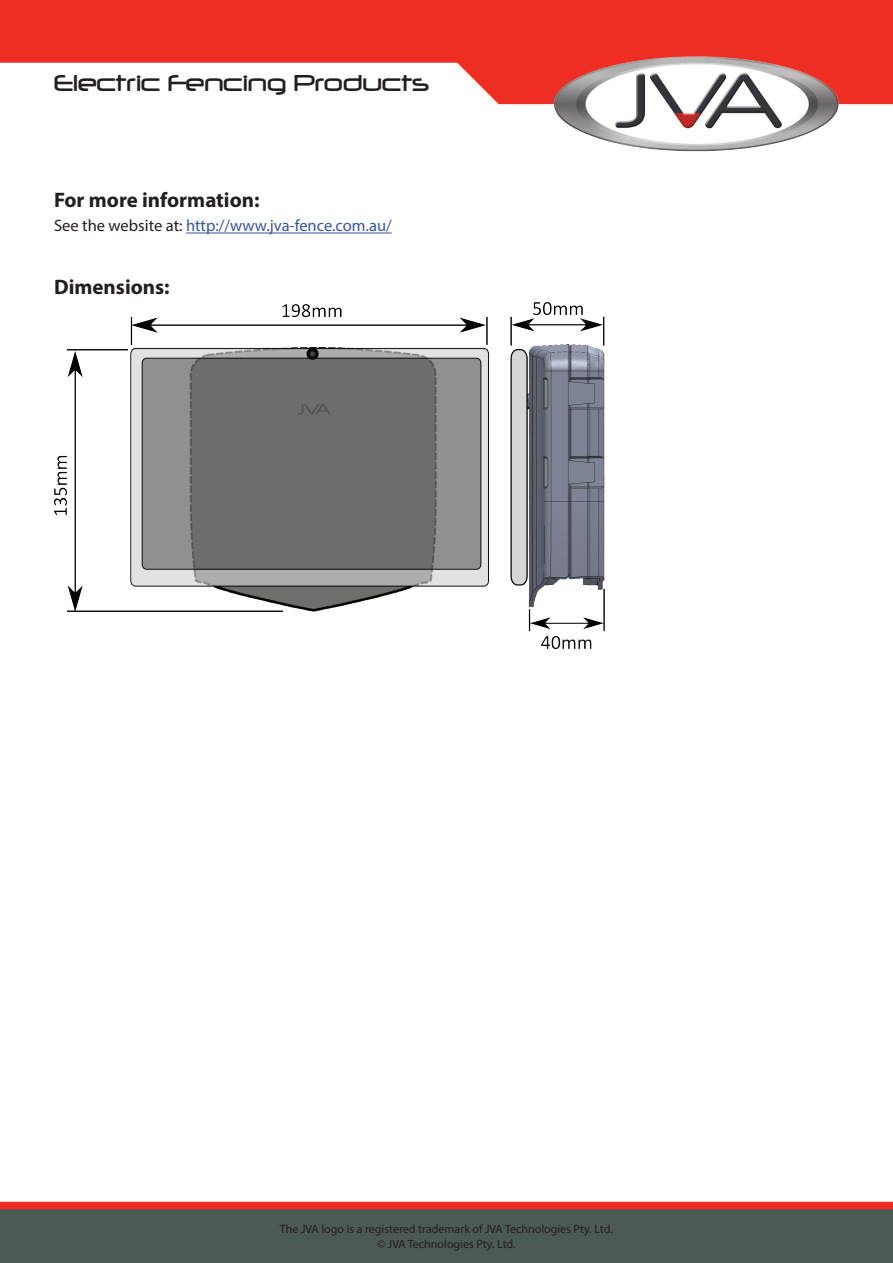
<style>
.page{position:relative;width:893px;height:1263px;background:#fff}
.page>*{position:absolute;margin:0;border:0;box-sizing:border-box;transform-origin:0 0}
.t1{font:27px "Neuropol";color:#231f20}
.t2{font:700 21px "Myriad Pro";color:#231f20}
.t3{font:16.5px "Myriad Pro";color:#3853a3}
.t4{font:12px/14.4px "Myriad Pro";color:#231f20;text-align:center}
.s1{color:#231f20}
</style>
<div class="page">
<svg style="left:0;top:0;width:893px;height:104px;fill:#ee2e22"></svg>
<svg style="left:0;top:1202px;width:893px;height:61px;background:#5e544c"></svg>
<img style="left:533px;top:40px;width:326px;height:112px">
<hr style="left:186px;top:233px;width:206px;height:1px;background:#3853a3">
<img style="left:54px;top:302px;width:551px;height:346px">
<h1 class="t1" style="left:54px;top:69px;width:377px">Electric Fencing Products</h1>
<h2 class="t2" style="left:54px;top:186px;width:207px">For more information:</h2>
<h3 class="t3" style="left:54px;top:216px;width:339px"><span class="s1">See the website at:</span> http://www.jva-fence.com.au/</h3>
<h2 class="t2" style="left:54px;top:274px;width:117px">Dimensions:</h2>
<p class="t4" style="left:280px;top:1222px;width:334px">The JVA logo is a registered trademark of JVA Technologies Pty. Ltd. © JVA Technologies Pty. Ltd.</p>
</div>
